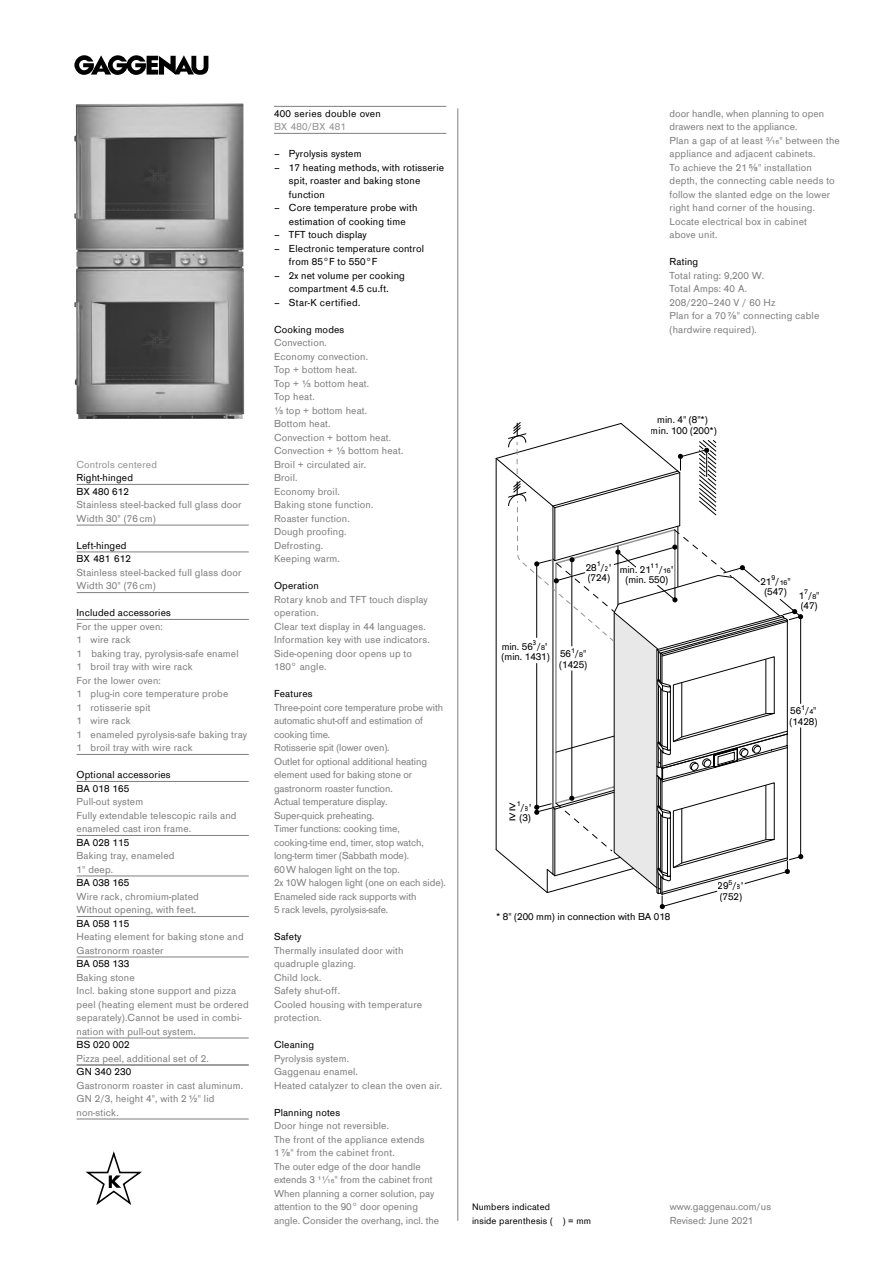
<style>
.page{position:relative;width:893px;height:1263px;background:#fff}
.page>*{position:absolute;margin:0;border:0;box-sizing:border-box;transform-origin:0 0}
.t1{font:13.5px "Gaggenau";color:#000}
.t2{font:10.5px/13.5px "Gaggenau";letter-spacing:.015em;color:#7f7f7f}
.t3{font:10.5px/10.5px "Gaggenau";letter-spacing:.015em;color:#000}
.t4{font:10.5px/13.5px "Gaggenau";letter-spacing:-.01em;color:#7f7f7f}
.t5{font:10.5px "Gaggenau";letter-spacing:.015em;color:#939393}
.t6{font:9.75px/13.5px "Gaggenau";letter-spacing:.015em;color:#000}
.t7{font:7.5px "Gaggenau";color:#000}
.s1{font-size:7.5px}
.s2{font-size:10.5px}
.s3{font-size:13.5px}
</style>
<div class="page">
<svg style="left:495px;top:422px;width:308px;height:487px"></svg>
<hr style="left:77px;top:484px;width:172px;height:1px;background:#7f7f7f">
<hr style="left:77px;top:525px;width:172px;height:1px;background:#7f7f7f">
<hr style="left:77px;top:551px;width:172px;height:1px;background:#7f7f7f">
<hr style="left:77px;top:592px;width:172px;height:1px;background:#7f7f7f">
<hr style="left:77px;top:619px;width:172px;height:1px;background:#7f7f7f">
<hr style="left:77px;top:754px;width:172px;height:1px;background:#7f7f7f">
<hr style="left:77px;top:781px;width:172px;height:1px;background:#7f7f7f">
<hr style="left:77px;top:835px;width:172px;height:1px;background:#7f7f7f">
<hr style="left:77px;top:875px;width:172px;height:1px;background:#7f7f7f">
<hr style="left:77px;top:916px;width:172px;height:1px;background:#7f7f7f">
<hr style="left:77px;top:956px;width:172px;height:1px;background:#7f7f7f">
<hr style="left:77px;top:1037px;width:172px;height:1px;background:#7f7f7f">
<hr style="left:77px;top:1064px;width:172px;height:1px;background:#7f7f7f">
<hr style="left:77px;top:1118px;width:172px;height:1px;background:#7f7f7f">
<svg style="left:86px;top:1151px;width:56px;height:54px"></svg>
<img style="left:74px;top:103px;width:170px;height:316px">
<hr style="left:274px;top:106px;width:172px;height:1px;background:#7f7f7f">
<hr style="left:274px;top:133px;width:172px;height:1px;background:#7f7f7f">
<hr style="left:457px;top:108px;width:1px;height:1113px;background:#7f7f7f">
<svg style="left:74px;top:55px;width:134px;height:20px"></svg>
<p class="t5" style="left:77px;top:458px;width:82px">Controls centered</p>
<p class="t3" style="left:77px;top:471px;width:58px;line-height:13.5px">Right-hinged<br>BX 480 612</p>
<p class="t2" style="left:77px;top:498px;width:167px">Stainless steel-backed full glass door<br>Width 30" (76 cm)</p>
<p class="t3" style="left:77px;top:538px;width:56px;line-height:13.5px">Left-hinged<br>BX 481 612</p>
<p class="t2" style="left:77px;top:565px;width:167px">Stainless steel-backed full glass door<br>Width 30" (76 cm)</p>
<p class="t3" style="left:77px;top:607px;width:96px">Included accessories</p>
<p class="t2" style="left:77px;top:619px;width:172px">For the upper oven:<br>1 wire rack<br>1 baking tray, pyrolysis-safe enamel<br>1 broil tray with wire rack<br>For the lower oven:<br>1 plug-in core temperature probe<br>1 rotisserie spit<br>1 wire rack<br>1 enameled pyrolysis-safe baking tray<br>1 broil tray with wire rack</p>
<p class="t3" style="left:77px;top:768px;width:96px;line-height:13.5px">Optional accessories<br>BA 018 165</p>
<p class="t2" style="left:77px;top:795px;width:162px">Pull-out system<br>Fully extendable telescopic rails and enameled cast iron frame.</p>
<p class="t3" style="left:77px;top:837px;width:54px">BA 028 115</p>
<p class="t2" style="left:77px;top:849px;width:99px">Baking tray, enameled<br>1" deep.</p>
<p class="t3" style="left:77px;top:877px;width:54px">BA 038 165</p>
<p class="t2" style="left:77px;top:889px;width:124px">Wire rack, chromium-plated<br>Without opening, with feet.</p>
<p class="t3" style="left:77px;top:918px;width:54px">BA 058 115</p>
<p class="t2" style="left:77px;top:930px;width:169px">Heating element for baking stone and<br>Gastronorm roaster</p>
<p class="t3" style="left:77px;top:958px;width:54px">BA 058 133</p>
<p class="t2" style="left:77px;top:970px;width:174px">Baking stone<br>Incl. baking stone support and pizza peel (heating element must be ordered separately).Cannot be used in combi&shy;nation with pull-out system.</p>
<p class="t3" style="left:77px;top:1039px;width:54px">BS 020 002</p>
<p class="t2" style="left:77px;top:1051px;width:134px">Pizza peel, additional set of 2.</p>
<p class="t3" style="left:77px;top:1066px;width:56px">GN 340 230</p>
<p class="t2" style="left:77px;top:1078px;width:168px">Gastronorm roaster in cast aluminum.<br>GN 2/3, height 4", with 2 ½" lid non-stick.</p>
<p class="t3" style="left:274px;top:108px;width:108px">400 series double oven</p>
<p class="t5" style="left:274px;top:120px;width:73px">BX 480/BX 481</p>
<p class="t3" style="left:274px;top:148px;width:89px">– Pyrolysis system</p>
<p class="t3" style="left:289px;top:160px;width:157px;line-height:13.5px;text-indent:-15px">– 17 heating methods, with rotisserie spit, roaster and baking stone function</p>
<p class="t3" style="left:274px;top:201px;width:145px;line-height:13.5px;text-align:center">– Core temperature probe with estimation of cooking time</p>
<p class="t3" style="left:274px;top:229px;width:94px">– TFT touch display</p>
<p class="t3" style="left:289px;top:241px;width:137px;line-height:13.5px;text-indent:-15px">– Electronic temperature control from 85°F to 550°F</p>
<p class="t3" style="left:274px;top:268px;width:132px;line-height:13.5px;text-align:center">– 2x net volume per cooking compartment 4.5 cu.ft.</p>
<p class="t3" style="left:274px;top:297px;width:88px">– Star-K certified.</p>
<p class="t3" style="left:274px;top:324px;width:72px">Cooking modes</p>
<p class="t2" style="left:274px;top:336px;width:131px">Convection.<br>Economy convection.<br>Top + bottom heat.<br>Top + ⅓ bottom heat.<br>Top heat.<br>⅓ top + bottom heat.<br>Bottom heat.<br>Convection + bottom heat.<br>Convection + ⅓ bottom heat.<br>Broil + circulated air.<br>Broil.<br>Economy broil.<br>Baking stone function.<br>Roaster function.<br>Dough proofing.<br>Defrosting.<br>Keeping warm.</p>
<p class="t3" style="left:274px;top:580px;width:46px">Operation</p>
<p class="t2" style="left:274px;top:592px;width:157px">Rotary knob and TFT touch display operation.<br>Clear text display in 44 languages.<br>Information key with use indicators.<br>Side-opening door opens up to<br>180° angle.</p>
<p class="t3" style="left:274px;top:688px;width:40px">Features</p>
<p class="t4" style="left:274px;top:700px;width:173px">Three-point core temperature probe with automatic shut-off and estimation of cooking time.<br>Rotisserie spit (lower oven).<br>Outlet for optional additional heating element used for baking stone or gastronorm roaster function.<br>Actual temperature display.<br>Super-quick preheating.<br>Timer functions: cooking time, cooking-time end, timer, stop watch, long-term timer (Sabbath mode).<br>60W halogen light on the top.<br>2x 10W halogen light (one on each side).<br>Enameled side rack supports with<br>5 rack levels, pyrolysis-safe.</p>
<p class="t3" style="left:274px;top:931px;width:29px">Safety</p>
<p class="t2" style="left:274px;top:943px;width:150px">Thermally insulated door with quadruple glazing.<br>Child lock.<br>Safety shut-off.<br>Cooled housing with temperature protection.</p>
<p class="t3" style="left:274px;top:1039px;width:42px">Cleaning</p>
<p class="t2" style="left:274px;top:1051px;width:170px">Pyrolysis system.<br>Gaggenau enamel.<br>Heated catalyzer to clean the oven air.</p>
<p class="t3" style="left:274px;top:1107px;width:68px">Planning notes</p>
<p class="t2" style="left:274px;top:1119px;width:167px">Door hinge not reversible.<br>The front of the appliance extends<br>1 ⅞" from the cabinet front.<br>The outer edge of the door handle extends 3 ¹¹⁄₁₆" from the cabinet front When planning a corner solution, pay attention to the 90° door opening angle. Consider the overhang, incl. the</p>
<p class="t2" style="left:669px;top:106px;width:172px">door handle, when planning to open drawers next to the appliance.<br>Plan a gap of at least ³⁄₁₆" between the appliance and adjacent cabinets.<br>To achieve the 21 ⅝" installation depth, the connecting cable needs to follow the slanted edge on the lower right hand corner of the housing.<br>Locate electrical box in cabinet<br>above unit.</p>
<p class="t3" style="left:669px;top:256px;width:30px">Rating</p>
<p class="t2" style="left:669px;top:268px;width:151px">Total rating: 9,200 W.<br>Total Amps: 40 A.<br>208/220–240 V / 60 Hz<br>Plan for a 70 ⅞" connecting cable (hardwire required).</p>
<p class="t3" style="left:651px;top:414px;width:68px;text-align:center">min. 4" (8"*) min. 100 (200*)</p>
<p class="t3" style="left:586px;top:562px;width:28px">28<sup>1</sup>/<span class="s1">2</span>" (724)</p>
<p class="t3" style="left:620px;top:564px;width:56px;text-align:center">min. 21<sup>11</sup>/<span class="s1">16</span>" (min. 550)</p>
<p class="t3" style="left:502px;top:641px;width:50px">min. 56<sup>3</sup>/<span class="s1">8</span>" (min. 1431)</p>
<p class="t3" style="left:559px;top:648px;width:29px">56<sup>1</sup>/<span class="s1">8</span>" (1425)</p>
<p class="t7" style="left:517px;top:801px;width:17px">1<span class="s2">/</span>8<span class="s2">"</span></p>
<p class="t3" style="left:509px;top:812px;width:23px"><span class="s3">≥</span> (3)</p>
<p class="t1" style="left:509px;top:798px;width:8px">≥</p>
<p class="t3" style="left:496px;top:911px;width:176px">* 8" (200 mm) in connection with BA 018</p>
<p class="t3" style="left:760px;top:576px;width:32px;text-align:center">21<sup>9</sup>/<span class="s1">16</span>" (547)</p>
<p class="t3" style="left:799px;top:590px;width:22px">1<sup>7</sup>/<span class="s1">8</span>" (47)</p>
<p class="t3" style="left:789px;top:705px;width:29px">56<sup>1</sup>/<span class="s1">4</span>" (1428)</p>
<p class="t3" style="left:718px;top:880px;width:28px">29<sup>5</sup>/<span class="s1">8</span>" (752)</p>
<p class="t6" style="left:472px;top:1200px;width:121px">Numbers indicated<br>inside parenthesis ( ) = mm</p>
<p class="t2" style="left:670px;top:1200px;width:103px">www.gaggenau.com/us<br>Revised: June 2021</p>
</div>
